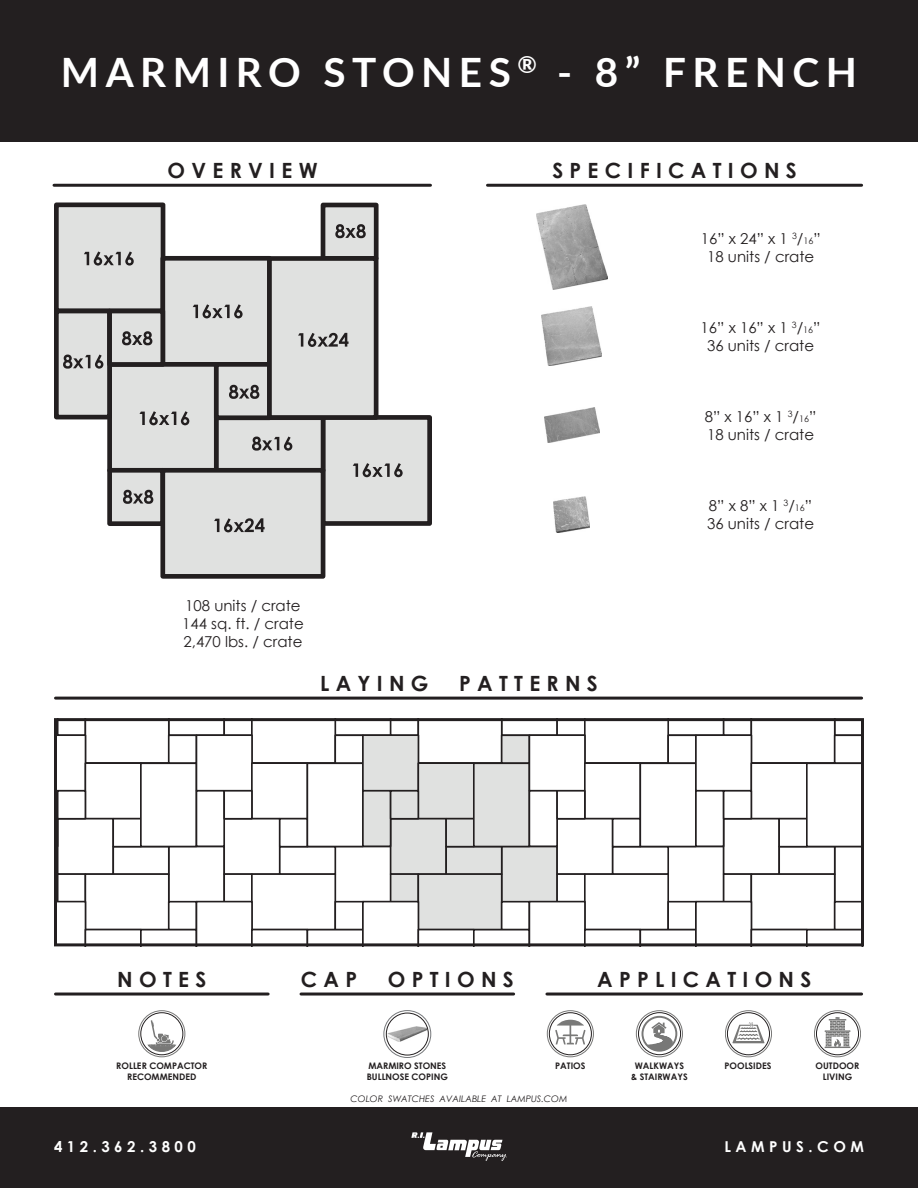
<style>
.page{position:relative;width:918px;height:1188px;background:#fff}
.page>*{position:absolute;margin:0;border:0;box-sizing:border-box;transform-origin:0 0}
.t1{font:700 40.5px "Lato";letter-spacing:.16em;color:#fff}
.t2{font:700 21px "Century Gothic";letter-spacing:.3em;color:#231f20}
.t3{font:15px "Century Gothic";color:#231f20}
.t4{font:700 15px "Century Gothic";letter-spacing:.3em;color:#fff}
.t5{font:700 9px "Century Gothic";color:#231f20}
.t6{font:italic 9px "Century Gothic";color:#231f20}
.s1{font-size:9px}
</style>
<div class="page">
<div style="left:0;top:1107px;width:918px;height:81px;background:#231f20"></div>
<div style="left:0;top:0;width:918px;height:142px;background:#231f20"></div>
<img style="left:554px;top:496px;width:36px;height:36px">
<hr style="left:54px;top:184px;width:376px;height:3px;background:#231f20">
<hr style="left:488px;top:184px;width:374px;height:3px;background:#231f20">
<hr style="left:56px;top:697px;width:806px;height:3px;background:#231f20">
<div style="left:56px;top:205px;width:107px;height:106px;background:#e0e1e0"></div>
<div style="left:54px;top:202px;width:111px;height:111px;border:5px solid #231f20"></div>
<div style="left:163px;top:258px;width:107px;height:106px;background:#e0e1e0"></div>
<div style="left:160px;top:256px;width:112px;height:111px;border:5px solid #231f20"></div>
<div style="left:110px;top:364px;width:106px;height:106px;background:#e0e1e0"></div>
<div style="left:107px;top:362px;width:112px;height:111px;border:5px solid #231f20"></div>
<div style="left:323px;top:417px;width:107px;height:106px;background:#e0e1e0"></div>
<div style="left:321px;top:415px;width:111px;height:111px;border:5px solid #231f20"></div>
<div style="left:56px;top:311px;width:54px;height:106px;background:#e0e1e0"></div>
<div style="left:54px;top:309px;width:58px;height:110px;border:5px solid #231f20"></div>
<div style="left:216px;top:418px;width:107px;height:53px;background:#e0e1e0"></div>
<div style="left:214px;top:415px;width:111px;height:58px;border:5px solid #231f20"></div>
<div style="left:110px;top:470px;width:53px;height:54px;background:#e0e1e0"></div>
<div style="left:107px;top:468px;width:58px;height:58px;border:5px solid #231f20"></div>
<div style="left:110px;top:311px;width:53px;height:53px;background:#e0e1e0"></div>
<div style="left:107px;top:309px;width:58px;height:58px;border:5px solid #231f20"></div>
<div style="left:216px;top:364px;width:54px;height:54px;background:#e0e1e0"></div>
<div style="left:214px;top:362px;width:58px;height:58px;border:5px solid #231f20"></div>
<div style="left:323px;top:205px;width:53px;height:53px;background:#e0e1e0"></div>
<div style="left:321px;top:203px;width:58px;height:58px;border:5px solid #231f20"></div>
<div style="left:163px;top:470px;width:160px;height:106px;background:#e0e1e0"></div>
<div style="left:160px;top:468px;width:165px;height:111px;border:5px solid #231f20"></div>
<div style="left:269px;top:258px;width:107px;height:160px;background:#e0e1e0"></div>
<div style="left:267px;top:256px;width:111px;height:164px;border:5px solid #231f20"></div>
<svg style="left:84px;top:251px;width:50px;height:15px"></svg>
<svg style="left:193px;top:304px;width:50px;height:14px"></svg>
<svg style="left:139px;top:411px;width:50px;height:14px"></svg>
<svg style="left:353px;top:463px;width:50px;height:14px"></svg>
<svg style="left:214px;top:518px;width:51px;height:14px"></svg>
<svg style="left:298px;top:333px;width:51px;height:14px"></svg>
<svg style="left:63px;top:355px;width:40px;height:14px"></svg>
<svg style="left:252px;top:437px;width:40px;height:14px"></svg>
<svg style="left:335px;top:224px;width:31px;height:14px"></svg>
<svg style="left:122px;top:331px;width:30px;height:14px"></svg>
<svg style="left:229px;top:385px;width:30px;height:14px"></svg>
<svg style="left:123px;top:490px;width:30px;height:14px"></svg>
<svg style="left:411px;top:1132px;width:96px;height:29px"></svg>
<div style="left:725px;top:1010px;width:47px;height:47px;border:1px solid #787877;border-radius:50%"></div>
<div style="left:727px;top:1012px;width:43px;height:43px;border:1px solid #231f20;border-radius:50%"></div>
<svg style="left:732px;top:1022px;width:33px;height:21px"></svg>
<div style="left:814px;top:1010px;width:47px;height:47px;border:1px solid #787877;border-radius:50%"></div>
<div style="left:816px;top:1012px;width:43px;height:43px;border:1px solid #231f20;border-radius:50%"></div>
<svg style="left:825px;top:1017px;width:25px;height:31px"></svg>
<div style="left:138px;top:1010px;width:47px;height:47px;border:1px solid #787877;border-radius:50%"></div>
<div style="left:140px;top:1012px;width:43px;height:43px;border:1px solid #231f20;border-radius:50%"></div>
<svg style="left:148px;top:1020px;width:28px;height:32px"></svg>
<div style="left:636px;top:1010px;width:47px;height:47px;border:1px solid #787877;border-radius:50%"></div>
<div style="left:638px;top:1012px;width:43px;height:43px;border:1px solid #231f20;border-radius:50%"></div>
<div style="left:642px;top:1016px;width:35px;height:36px;border:2px solid #787877;border-radius:50%"></div>
<svg style="left:647px;top:1022px;width:26px;height:29px"></svg>
<div style="left:547px;top:1010px;width:47px;height:47px;border:1px solid #787877;border-radius:50%"></div>
<div style="left:549px;top:1012px;width:43px;height:43px;border:1px solid #231f20;border-radius:50%"></div>
<svg style="left:555px;top:1020px;width:31px;height:24px"></svg>
<img style="left:537px;top:205px;width:70px;height:84px">
<img style="left:542px;top:306px;width:60px;height:60px">
<img style="left:544px;top:408px;width:55px;height:34px">
<svg style="left:58px;top:722px;width:802px;height:220px"></svg>
<div style="left:54px;top:718px;width:810px;height:228px;border:3px solid #231f20"></div>
<hr style="left:301px;top:993px;width:213px;height:3px;background:#231f20">
<hr style="left:56px;top:993px;width:212px;height:3px;background:#231f20">
<hr style="left:547px;top:993px;width:315px;height:3px;background:#231f20">
<div style="left:383px;top:1010px;width:48px;height:48px;border:1px solid #76787b;border-radius:50%"></div>
<img style="left:388px;top:1026px;width:39px;height:16px">
<div style="left:386px;top:1013px;width:43px;height:42px;border:1px solid #231f20;border-radius:50%"></div>
<p class="t1" style="left:61px;top:42px;width:798px">MARMIRO STONES <sup>®</sup> - 8” FRENCH</p>
<p class="t2" style="left:168px;top:157px;width:151px">OVERVIEW</p>
<p class="t2" style="left:552px;top:157px;width:246px">SPECIFICATIONS</p>
<p class="t3" style="left:701px;top:229px;width:121px">16” x 24” x 1 <sup>3</sup>/<span class="s1">16</span>”</p>
<p class="t3" style="left:707px;top:247px;width:109px">18 units / crate</p>
<p class="t3" style="left:701px;top:318px;width:121px">16” x 16” x 1 <sup>3</sup>/<span class="s1">16</span>”</p>
<p class="t3" style="left:707px;top:336px;width:109px">36 units / crate</p>
<p class="t3" style="left:705px;top:407px;width:113px">8” x 16” x 1 <sup>3</sup>/<span class="s1">16</span>”</p>
<p class="t3" style="left:707px;top:425px;width:109px">18 units / crate</p>
<p class="t3" style="left:185px;top:596px;width:117px">108 units / crate</p>
<p class="t3" style="left:182px;top:614px;width:123px">144 sq. ft. / crate</p>
<p class="t3" style="left:184px;top:632px;width:120px">2,470 lbs. / crate</p>
<p class="t2" style="left:320px;top:670px;width:110px">LAYING</p>
<p class="t2" style="left:459px;top:670px;width:140px">PATTERNS</p>
<p class="t3" style="left:709px;top:496px;width:105px">8” x 8” x 1 <sup>3</sup>/<span class="s1">16</span>”</p>
<p class="t3" style="left:707px;top:514px;width:109px">36 units / crate</p>
<p class="t2" style="left:117px;top:966px;width:91px">NOTES</p>
<p class="t2" style="left:301px;top:966px;width:58px">CAP</p>
<p class="t2" style="left:388px;top:966px;width:127px">OPTIONS</p>
<p class="t2" style="left:597px;top:966px;width:216px">APPLICATIONS</p>
<p class="t5" style="left:116px;top:1060px;width:93px">ROLLER COMPACTOR</p>
<p class="t5" style="left:555px;top:1060px;width:32px">PATIOS</p>
<p class="t5" style="left:725px;top:1060px;width:48px">POOLSIDES</p>
<p class="t5" style="left:127px;top:1071px;width:71px">RECOMMENDED</p>
<p class="t5" style="left:635px;top:1060px;width:51px">WALKWAYS</p>
<p class="t5" style="left:631px;top:1071px;width:58px">&amp; STAIRWAYS</p>
<p class="t5" style="left:368px;top:1061px;width:79px">MARMIRO STONES</p>
<p class="t5" style="left:367px;top:1071px;width:83px">BULLNOSE COPING</p>
<p class="t5" style="left:816px;top:1060px;width:45px">OUTDOOR</p>
<p class="t5" style="left:823px;top:1071px;width:31px">LIVING</p>
<p class="t6" style="left:351px;top:1093px;width:218px">COLOR SWATCHES AVAILABLE AT LAMPUS.COM</p>
<p class="t4" style="left:54px;top:1137px;width:143px">412.362.3800</p>
<p class="t4" style="left:725px;top:1137px;width:141px">LAMPUS.COM</p>
</div>
